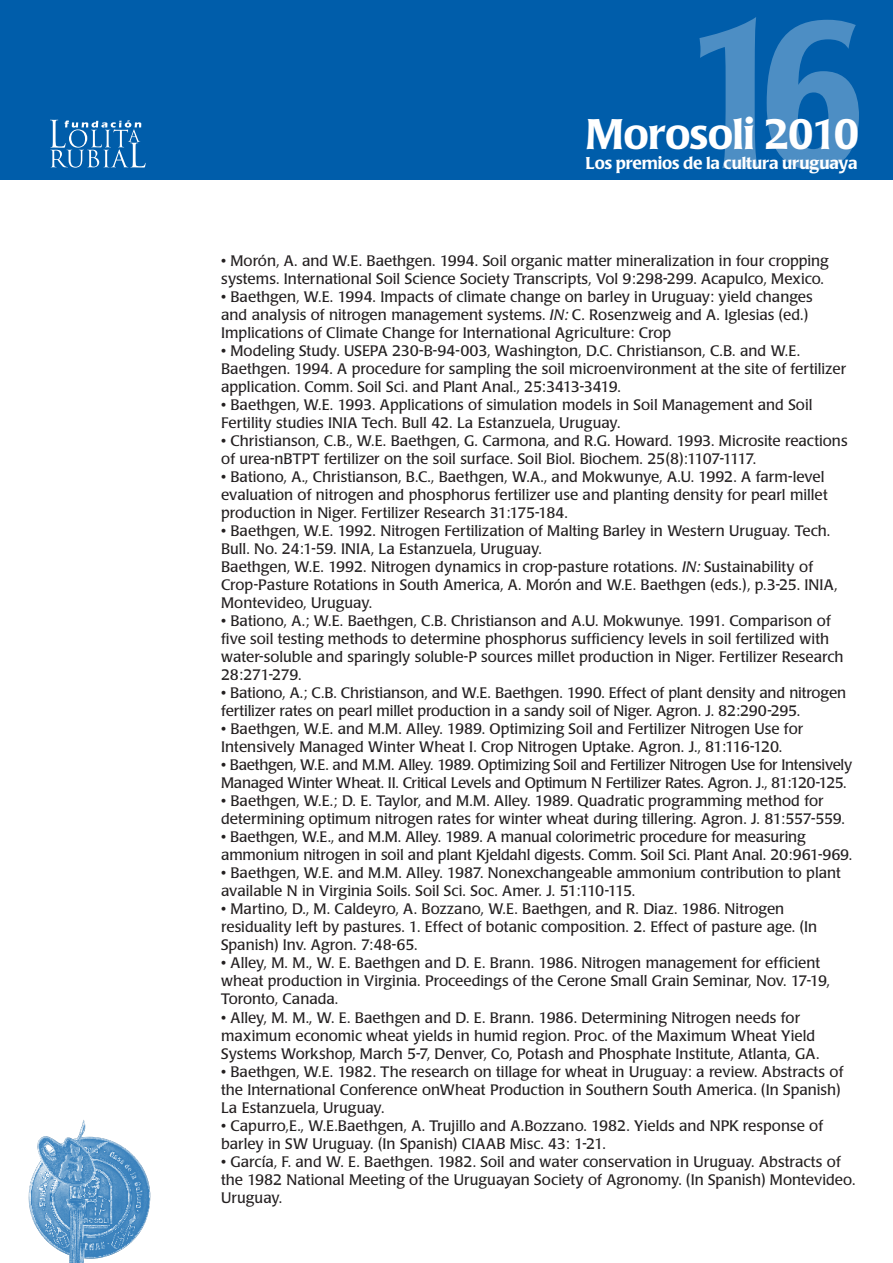
<style>
.page{position:relative;width:893px;height:1263px;background:#fff}
.page>*{position:absolute;margin:0;border:0;box-sizing:border-box;transform-origin:0 0}
.t1{font:500 42.15px "Poppl Laudatio";letter-spacing:-.02em;color:#fff}
.t2{font:500 16.8px "Poppl Laudatio";letter-spacing:-.01em;color:#fff}
.texto{font:15px/18px "Poppl Laudatio";color:#231f20}
.texto-2{font:15px/18px "Poppl Laudatio";letter-spacing:-.02em;color:#231f20}
.s1{font-style:italic}
</style>
<div class="page">
<div style="left:0;top:0;width:893px;height:179px;background:#005daa"></div>
<svg style="left:50px;top:120px;width:96px;height:48px"></svg>
<img style="left:28px;top:1120px;width:122px;height:143px">
<svg style="left:699px;top:17px;width:160px;height:153px"></svg>
<h1 class="t1" style="left:586px;top:110px;width:275px">Morosoli 2010</h1>
<p class="t2" style="left:586px;top:154px;width:274px">Los premios de la cultura uruguaya</p>
<p class="texto" style="left:221px;top:252px;width:609px">• Morón, A. and W.E. Baethgen. 1994. Soil organic matter mineralization in four cropping systems. International Soil Science Society Transcripts, Vol 9:298-299. Acapulco, Mexico.</p>
<p class="texto" style="left:221px;top:288px;width:593px">• Baethgen, W.E. 1994. Impacts of climate change on barley in Uruguay: yield changes and analysis of nitrogen management systems. <span class="s1">IN:</span> C. Rosenzweig and A. Iglesias (ed.)<br>Implications of Climate Change for International Agriculture: Crop</p>
<p class="texto" style="left:221px;top:342px;width:626px">• Modeling Study. USEPA 230-B-94-003, Washington, D.C. Christianson, C.B. and W.E.<br>Baethgen. 1994. A procedure for sampling the soil microenvironment at the site of fertilizer application. Comm. Soil Sci. and Plant Anal., 25:3413-3419.</p>
<p class="texto" style="left:221px;top:396px;width:593px">• Baethgen, W.E. 1993. Applications of simulation models in Soil Management and Soil<br>Fertility studies INIA Tech. Bull 42. La Estanzuela, Uruguay.</p>
<p class="texto" style="left:221px;top:432px;width:628px">• Christianson, C.B., W.E. Baethgen, G. Carmona, and R.G. Howard. 1993. Microsite reactions of urea-nBTPT fertilizer on the soil surface. Soil Biol. Biochem. 25(8):1107-1117.</p>
<p class="texto" style="left:221px;top:468px;width:608px">• Bationo, A., Christianson, B.C., Baethgen, W.A., and Mokwunye, A.U. 1992. A farm-level evaluation of nitrogen and phosphorus fertilizer use and planting density for pearl millet production in Niger. Fertilizer Research 31:175-184.</p>
<p class="texto" style="left:221px;top:522px;width:611px">• Baethgen, W.E. 1992. Nitrogen Fertilization of Malting Barley in Western Uruguay. Tech.<br>Bull. No. 24:1-59. INIA, La Estanzuela, Uruguay.</p>
<p class="texto" style="left:221px;top:558px;width:618px">Baethgen, W.E. 1992. Nitrogen dynamics in crop-pasture rotations. <span class="s1">IN:</span> Sustainability of<br>Crop-Pasture Rotations in South America, A. Morón and W.E. Baethgen (eds.), p.3-25. INIA,<br>Montevideo, Uruguay.</p>
<p class="texto" style="left:221px;top:612px;width:624px">• Bationo, A.; W.E. Baethgen, C.B. Christianson and A.U. Mokwunye. 1991. Comparison of five soil testing methods to determine phosphorus sufficiency levels in soil fertilized with water-soluble and sparingly soluble-P sources millet production in Niger. Fertilizer Research 28:271-279.</p>
<p class="texto" style="left:221px;top:684px;width:627px">• Bationo, A.; C.B. Christianson, and W.E. Baethgen. 1990. Effect of plant density and nitrogen fertilizer rates on pearl millet production in a sandy soil of Niger. Agron. J. 82:290-295.</p>
<p class="texto" style="left:221px;top:720px;width:583px">• Baethgen, W.E. and M.M. Alley. 1989. Optimizing Soil and Fertilizer Nitrogen Use for<br>Intensively Managed Winter Wheat I. Crop Nitrogen Uptake. Agron. J., 81:116-120.</p>
<p class="texto-2" style="left:221px;top:756px;width:633px">• Baethgen, W.E. and M.M. Alley. 1989. Optimizing Soil and Fertilizer Nitrogen Use for Intensively<br>Managed Winter Wheat. II. Critical Levels and Optimum N Fertilizer Rates. Agron. J., 81:120-125.</p>
<p class="texto" style="left:221px;top:792px;width:625px">• Baethgen, W.E.; D. E. Taylor, and M.M. Alley. 1989. Quadratic programming method for determining optimum nitrogen rates for winter wheat during tillering. Agron. J. 81:557-559.</p>
<p class="texto" style="left:221px;top:828px;width:633px">• Baethgen, W.E., and M.M. Alley. 1989. A manual colorimetric procedure for measuring ammonium nitrogen in soil and plant Kjeldahl digests. Comm. Soil Sci. Plant Anal. 20:961-969.</p>
<p class="texto" style="left:221px;top:864px;width:621px">• Baethgen, W.E. and M.M. Alley. 1987. Nonexchangeable ammonium contribution to plant available N in Virginia Soils. Soil Sci. Soc. Amer. J. 51:110-115.</p>
<p class="texto" style="left:221px;top:900px;width:598px">• Martino, D., M. Caldeyro, A. Bozzano, W.E. Baethgen, and R. Diaz. 1986. Nitrogen residuality left by pastures. 1. Effect of botanic composition. 2. Effect of pasture age. (In<br>Spanish) Inv. Agron. 7:48-65.</p>
<p class="texto" style="left:221px;top:954px;width:610px">• Alley, M. M., W. E. Baethgen and D. E. Brann. 1986. Nitrogen management for efficient wheat production in Virginia. Proceedings of the Cerone Small Grain Seminar, Nov. 17-19,<br>Toronto, Canada.</p>
<p class="texto" style="left:221px;top:1008px;width:600px">• Alley, M. M., W. E. Baethgen and D. E. Brann. 1986. Determining Nitrogen needs for maximum economic wheat yields in humid region. Proc. of the Maximum Wheat Yield<br>Systems Workshop, March 5-7, Denver, Co, Potash and Phosphate Institute, Atlanta, GA.</p>
<p class="texto" style="left:221px;top:1062px;width:624px">• Baethgen, W.E. 1982. The research on tillage for wheat in Uruguay: a review. Abstracts of the International Conference onWheat Production in Southern South America. (In Spanish)<br>La Estanzuela, Uruguay.</p>
<p class="texto" style="left:221px;top:1116px;width:604px">• Capurro,E., W.E.Baethgen, A. Trujillo and A.Bozzano. 1982. Yields and NPK response of barley in SW Uruguay. (In Spanish) CIAAB Misc. 43: 1-21.</p>
<p class="texto" style="left:221px;top:1152px;width:636px">• García, F. and W. E. Baethgen. 1982. Soil and water conservation in Uruguay. Abstracts of the 1982 National Meeting of the Uruguayan Society of Agronomy. (In Spanish) Montevideo.<br>Uruguay.</p>
</div>
